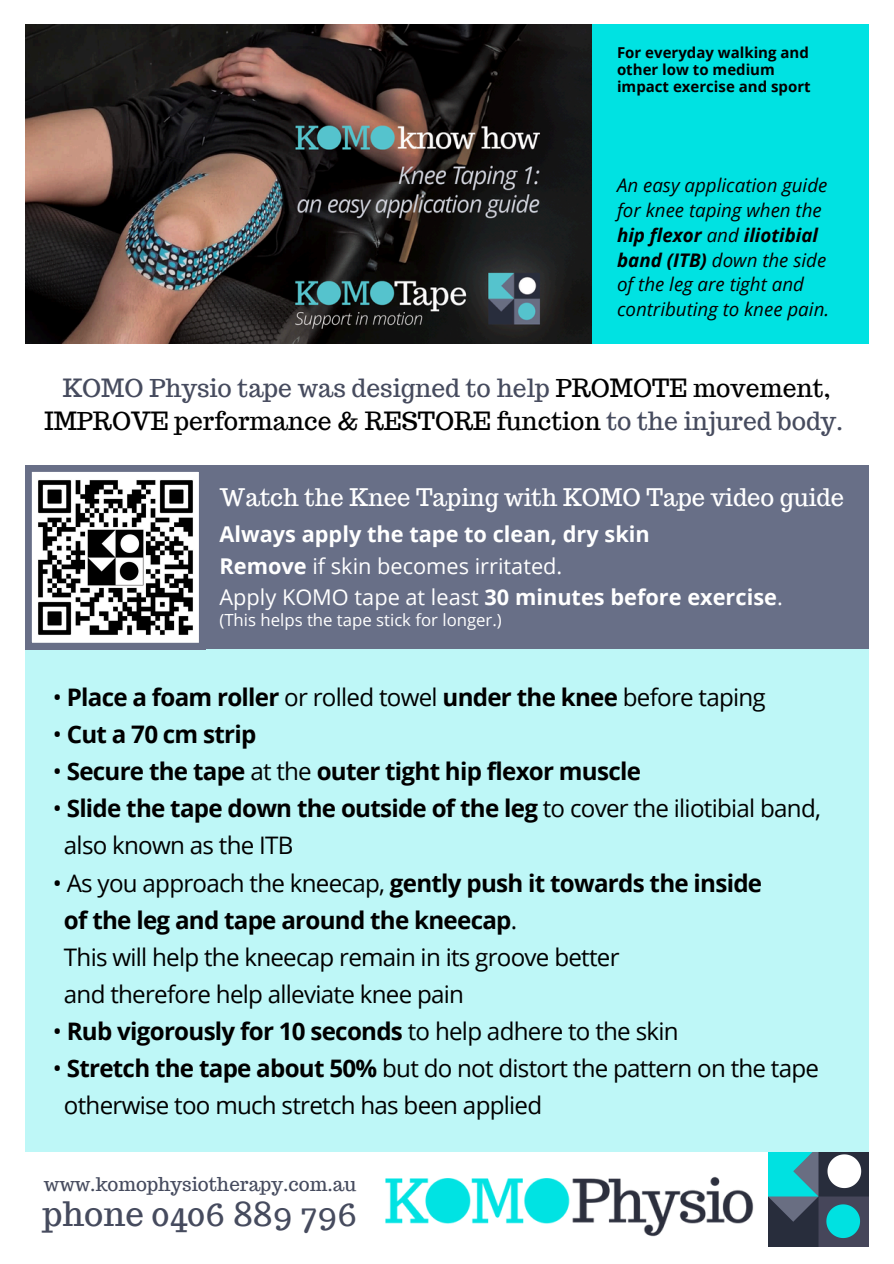
<style>
.page{position:relative;width:894px;height:1264px;background:#fff}
.page>*{position:absolute;margin:0;border:0;box-sizing:border-box;transform-origin:0 0}
.t1{font:33px "Trocchi";color:#464b5e}
.t2{font:24.6px/33.6px "Trocchi";color:#000;text-align:center}
.t3{font:24.15px/37.2px "Open Sans";letter-spacing:-.03em;color:#000}
.t4{font:700 24.15px "Open Sans";letter-spacing:-.03em;color:#000}
.t5{font:23.7px "Trocchi";color:#fff}
.t6{font:700 21.75px/31.5px "Open Sans";color:#fff}
.t7{font:italic 18.75px/24.8px "Open Sans";color:#000}
.t8{font:18.75px "Trocchi";color:#464b5e}
.t9{font:16.8px "Open Sans";color:#fff}
.t10{font:700 15px/16.8px "Open Sans";color:#000}
.s1{font-weight:700}
.s2{color:#464b5e}
.s3{font-weight:400}
</style>
<div class="page">
<img style="left:385px;top:1176px;width:369px;height:61px">
<img style="left:768px;top:1151px;width:100px;height:95px">
<div style="left:548px;top:24px;width:320px;height:320px;background:#00e2e2"></div>
<img style="left:25px;top:24px;width:566px;height:320px">
<div style="left:25px;top:465px;width:843px;height:209px;background:#686f87"></div>
<div style="left:25px;top:649px;width:843px;height:502px;background:#bef7f7"></div>
<svg style="left:31px;top:471px;width:168px;height:172px;background:#8c8c8d"></svg>
<p class="t10" style="left:617px;top:44px;width:195px">For everyday walking and other low to medium impact exercise and sport</p>
<h1 class="t7" style="left:617px;top:173px;width:214px">An easy application guide for knee taping when the <span class="s1">hip flexor</span> and <span class="s1">iliotibial band (ITB)</span> down the side of the leg are tight and contributing to knee pain.</h1>
<h3 class="t2" style="left:44px;top:370px;width:800px"><span class="s2">KOMO Physio tape was designed to help</span> PROMOTE movement,<br>IMPROVE performance &amp; RESTORE function <span class="s2">to the injured body.</span></h3>
<h1 class="t5" style="left:219px;top:482px;width:626px">Watch the Knee Taping with KOMO Tape video guide</h1>
<h2 class="t6" style="left:219px;top:518px;width:564px">Always apply the tape to clean, dry skin<br>Remove <span class="s3">if skin becomes irritated.<br>Apply KOMO tape at least</span> 30 minutes before exercise<span class="s3">.</span></h2>
<h2 class="t9" style="left:219px;top:608px;width:284px">(This helps the tape stick for longer.)</h2>
<p class="t4" style="left:53px;top:680px;width:714px"><span class="s3">•</span> Place a foam roller <span class="s3">or rolled towel</span> under the knee <span class="s3">before taping</span></p>
<p class="t4" style="left:53px;top:717px;width:205px"><span class="s3">•</span> Cut a 70 cm strip</p>
<p class="t4" style="left:53px;top:754px;width:589px"><span class="s3">•</span> Secure the tape <span class="s3">at the</span> outer tight hip flexor muscle</p>
<p class="t3" style="left:64px;top:789px;width:758px;text-indent:-11px">• <span class="s1">Slide the tape down the outside of the leg</span> to cover the iliotibial band, also known as the ITB</p>
<p class="t3" style="left:64px;top:863px;width:699px;text-indent:-11px">• As you approach the kneecap, <span class="s1">gently push it towards the inside of the leg and tape around the kneecap</span>.<br>This will help the kneecap remain in its groove better<br>and therefore help alleviate knee pain</p>
<p class="t4" style="left:53px;top:1014px;width:627px"><span class="s3">•</span> Rub vigorously for 10 seconds <span class="s3">to help adhere to the skin</span></p>
<p class="t3" style="left:64px;top:1049px;width:756px;text-indent:-11px">• <span class="s1">Stretch the tape about 50%</span> but do not distort the pattern on the tape otherwise too much stretch has been applied</p>
<h1 class="t8" style="left:44px;top:1172px;width:313px">www.komophysiotherapy.com.au</h1>
<h1 class="t1" style="left:43px;top:1192px;width:316px">phone 0406 889 796</h1>
</div>
